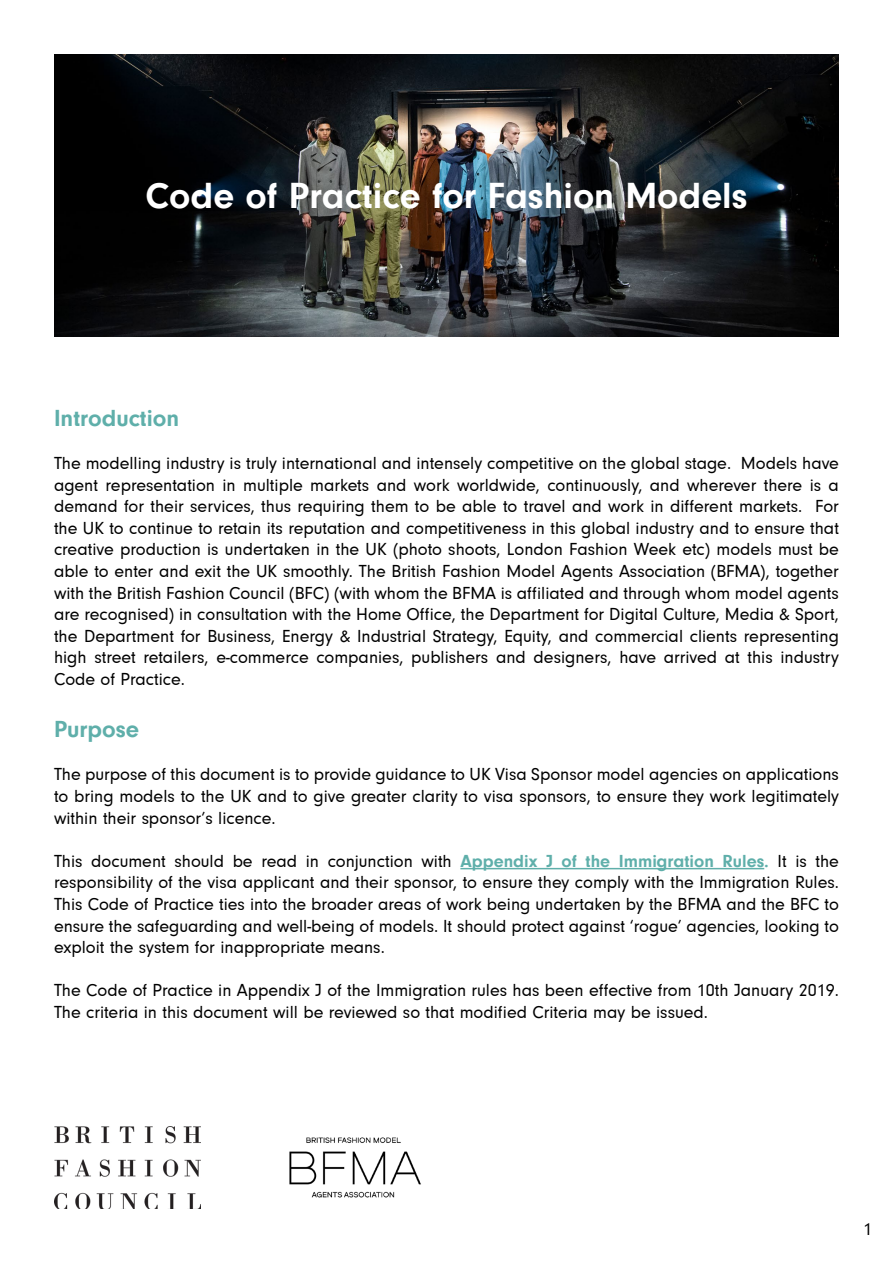
<style>
.page{position:relative;width:893px;height:1263px;background:#fff}
.page>*{position:absolute;margin:0;border:0;box-sizing:border-box;transform-origin:0 0}
.t1{font:700 37.5px "Neuzeit Gro";color:#fff}
.t2{font:700 24px "Neuzeit Gro";color:#5fafaa}
.t3{font:18px/21.6px "Neuzeit Gro";color:#000;text-align:justify}
.s1{font-weight:700;color:#5fafaa}
</style>
<div class="page">
<img style="left:54px;top:54px;width:785px;height:283px">
<hr style="left:460px;top:868px;width:304px;height:1px;background:#5fafaa">
<img style="left:54px;top:1127px;width:146px;height:82px">
<img style="left:289px;top:1137px;width:132px;height:61px">
<h1 class="t1" style="left:145px;top:175px;width:603px">Code of Practice for Fashion Models</h1>
<h2 class="t2" style="left:54px;top:404px;width:127px">Introduction</h2>
<p class="t3" style="left:54px;top:453px;width:786px">The modelling industry is truly international and intensely competitive on the global stage. Models have agent representation in multiple markets and work worldwide, continuously, and wherever there is a demand for their services, thus requiring them to be able to travel and work in different markets. For the UK to continue to retain its reputation and competitiveness in this global industry and to ensure that creative production is undertaken in the UK (photo shoots, London Fashion Week etc) models must be able to enter and exit the UK smoothly. The British Fashion Model Agents Association (BFMA), together with the British Fashion Council (BFC) (with whom the BFMA is affiliated and through whom model agents are recognised) in consultation with the Home Office, the Department for Digital Culture, Media &amp; Sport, the Department for Business, Energy &amp; Industrial Strategy, Equity, and commercial clients representing high street retailers, e-commerce companies, publishers and designers, have arrived at this industry Code of Practice.</p>
<h2 class="t2" style="left:54px;top:716px;width:87px">Purpose</h2>
<p class="t3" style="left:54px;top:764px;width:786px">The purpose of this document is to provide guidance to UK Visa Sponsor model agencies on applications to bring models to the UK and to give greater clarity to visa sponsors, to ensure they work legitimately within their sponsor’s licence.</p>
<p class="t3" style="left:54px;top:850px;width:786px">This document should be read in conjunction with <span class="s1">Appendix J of the Immigration Rules.</span> It is the responsibility of the visa applicant and their sponsor, to ensure they comply with the Immigration Rules.<br>This Code of Practice ties into the broader areas of work being undertaken by the BFMA and the BFC to ensure the safeguarding and well-being of models. It should protect against ‘rogue’ agencies, looking to exploit the system for inappropriate means.</p>
<p class="t3" style="left:54px;top:980px;width:786px">The Code of Practice in Appendix J of the Immigration rules has been effective from 10th January 2019.<br>The criteria in this document will be reviewed so that modified Criteria may be issued.</p>
<p class="t3" style="left:863px;top:1218px;width:10px">1</p>
</div>
